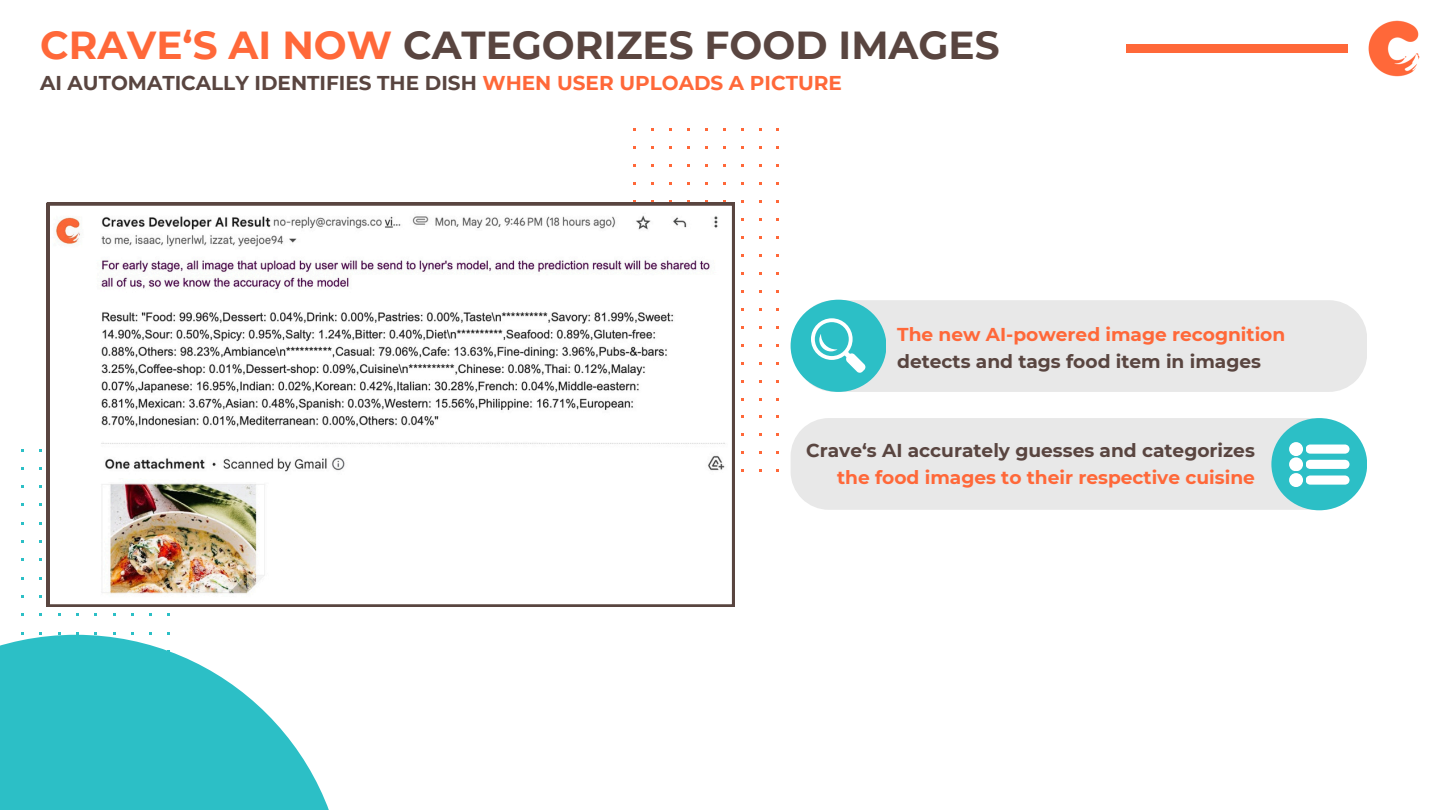
<style>
.page{position:relative;width:1440px;height:810px;background:#fff}
.page>*{position:absolute;margin:0;border:0;box-sizing:border-box;transform-origin:0 0}
.t1{font:700 39px "Montserrat";color:#594540}
.t2{font:700 20px "Montserrat";color:#594540}
.t3{font:700 18.6px/27px "Montserrat";color:#ff6839}
.t4{font:700 18.6px "Montserrat";color:#594540}
.s1{color:#ff6839}
.s2{color:#594540}
</style>
<div class="page">
<img style="left:1368px;top:20px;width:52px;height:57px">
<div style="left:1126px;top:45px;width:222px;height:8px;background:#ff6839"></div>
<svg style="left:0;top:635px;width:329px;height:175px;fill:#2cbfc6"></svg>
<div style="left:791px;top:418px;width:556px;height:92px;background:#e8e8e8"></div>
<div style="left:1271px;top:418px;width:96px;height:92px;background:#2cbfc6;border-radius:50%"></div>
<div style="left:1289px;top:442px;width:14px;height:14px;background:#fff;border-radius:50%"></div>
<svg style="left:1306px;top:445px;width:44px;height:9px"></svg>
<div style="left:1289px;top:457px;width:14px;height:14px;background:#fff;border-radius:50%"></div>
<div style="left:1289px;top:473px;width:14px;height:14px;background:#fff;border-radius:50%"></div>
<svg style="left:1306px;top:460px;width:44px;height:9px"></svg>
<svg style="left:1306px;top:476px;width:44px;height:9px"></svg>
<div style="left:796px;top:300px;width:571px;height:92px;background:#e8e8e8"></div>
<div style="left:791px;top:300px;width:95px;height:92px;background:#2cbfc6;border-radius:50%"></div>
<svg style="left:811px;top:318px;width:55px;height:55px"></svg>
<svg style="left:47px;top:203px;width:688px;height:404px"></svg>
<h2 class="t1" style="left:40px;top:21px;width:961px"><span class="s1">CRAVE‘S AI NOW</span> CATEGORIZES FOOD IMAGES</h2>
<p class="t2" style="left:40px;top:71px;width:803px">AI AUTOMATICALLY IDENTIFIES THE DISH <span class="s1">WHEN USER UPLOADS A PICTURE</span></p>
<p class="t3" style="left:897px;top:321px;width:390px">The new AI-powered image recognition <span class="s2">detects and tags food item in images</span></p>
<p class="t4" style="left:806px;top:439px;width:450px">Crave‘s AI accurately guesses and categorizes</p>
<p class="t3" style="left:837px;top:464px;width:419px">the food images to their respective cuisine</p>
</div>
